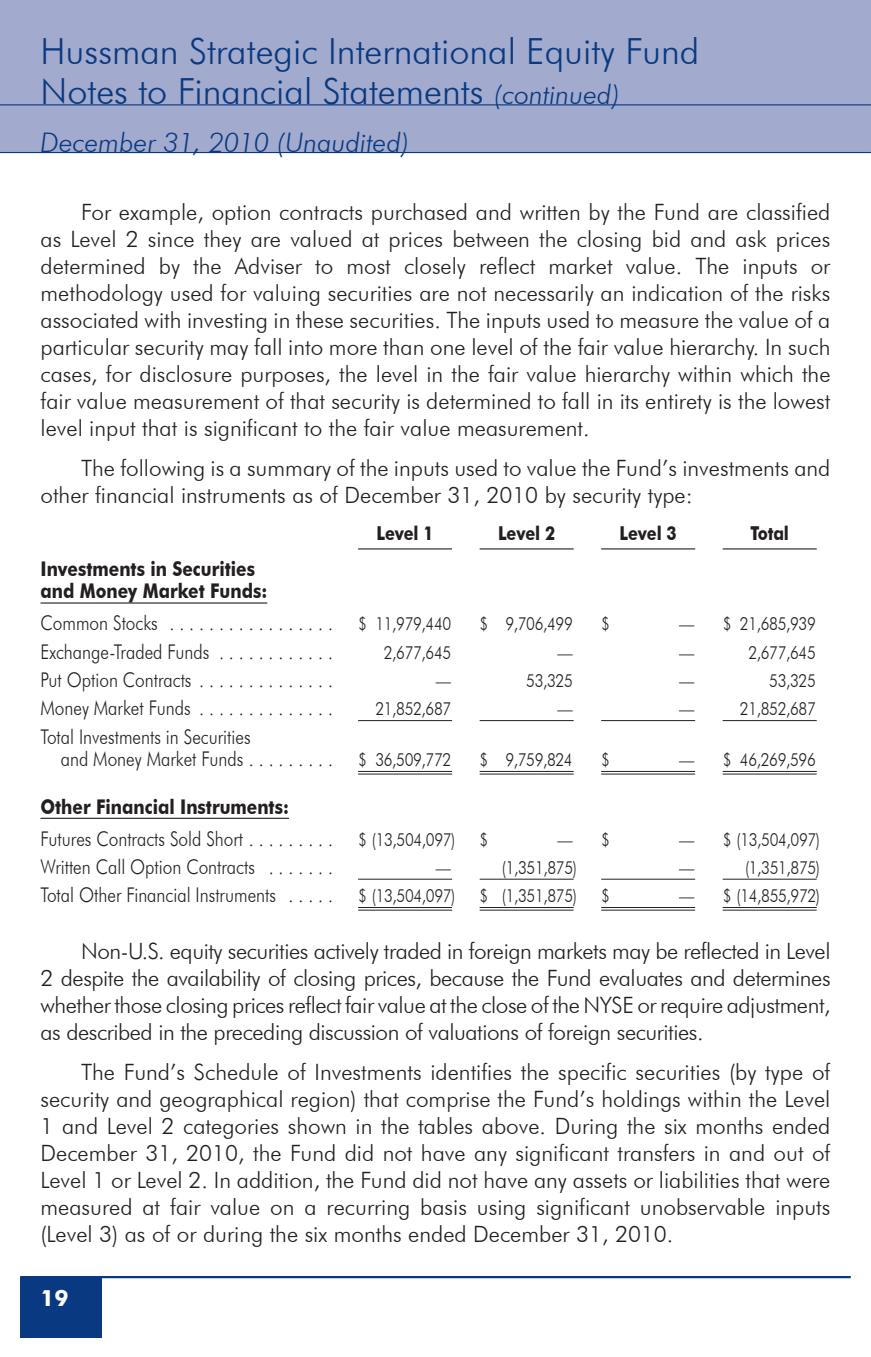
<style>
.page{position:relative;width:871px;height:1357px;background:#fff}
.page>*{position:absolute;margin:0;border:0;box-sizing:border-box;transform-origin:0 0}
.Page_Header{font:300 36px/40.5px "Futura BT";color:#083981}
.Page_Header-2{font:italic 300 27px "Futura BT";color:#083981}
.Body_Copy{font:300 22.5px/27px "Futura BT";color:#231f20;text-align:justify}
.t1{font:700 22.5px "Futura BT";color:#fff}
.INPUTS_-_Stub{font:300 20.25px/22.5px "Futura BT";color:#231f20;scale:.85 1}
.INPUTS_-_Stub_Underl{font:700 20.25px/22.5px "Futura BT";color:#231f20;scale:.85 1}
.INPUTS_-_Stub-2{font:700 20.25px "Futura BT";color:#231f20;scale:.85 1}
.INPUTS_-_Header{font:700 19.12px "Futura BT";letter-spacing:-.01em;color:#231f20;scale:.85 1}
.INPUTS_-_Values{font:300 18px "Futura BT";letter-spacing:-.025em;color:#231f20;scale:.85 1}
.INPUTS_-_Values_Doub{font:300 18px "Futura BT";letter-spacing:-.025em;color:#231f20;scale:.85 1}
.INPUTS_-_Values_Sing{font:300 18px "Futura BT";letter-spacing:-.025em;color:#231f20;scale:.85 1}
.s1{font-style:italic;font-size:27px}
</style>
<div class="page">
<div style="left:20px;top:1277px;width:81px;height:61px;background:#083981"></div>
<hr style="left:20px;top:1276px;width:830px;height:2px;background:#083981">
<div style="left:0;top:0;width:871px;height:152px;background:#a2aacd"></div>
<hr style="left:0;top:104px;width:871px;height:1px;background:#083981">
<hr style="left:0;top:152px;width:871px;height:1px;background:#083981">
<hr style="left:358px;top:548px;width:94px;height:1px;background:#231f20">
<hr style="left:480px;top:548px;width:93px;height:1px;background:#231f20">
<hr style="left:601px;top:548px;width:94px;height:1px;background:#231f20">
<hr style="left:723px;top:548px;width:93px;height:1px;background:#231f20">
<hr style="left:40px;top:602px;width:227px;height:1px;background:#231f20">
<hr style="left:358px;top:720px;width:94px;height:1px;background:#231f20">
<hr style="left:480px;top:720px;width:93px;height:1px;background:#231f20">
<hr style="left:601px;top:720px;width:94px;height:1px;background:#231f20">
<hr style="left:723px;top:720px;width:93px;height:1px;background:#231f20">
<hr style="left:358px;top:771px;width:94px;height:1px;background:#231f20">
<hr style="left:358px;top:774px;width:94px;height:1px;background:#231f20">
<hr style="left:480px;top:771px;width:93px;height:1px;background:#231f20">
<hr style="left:480px;top:774px;width:93px;height:1px;background:#231f20">
<hr style="left:601px;top:771px;width:94px;height:1px;background:#231f20">
<hr style="left:601px;top:774px;width:94px;height:1px;background:#231f20">
<hr style="left:723px;top:771px;width:93px;height:1px;background:#231f20">
<hr style="left:723px;top:774px;width:93px;height:1px;background:#231f20">
<hr style="left:40px;top:818px;width:249px;height:1px;background:#231f20">
<hr style="left:358px;top:879px;width:94px;height:1px;background:#231f20">
<hr style="left:480px;top:879px;width:93px;height:1px;background:#231f20">
<hr style="left:601px;top:879px;width:94px;height:1px;background:#231f20">
<hr style="left:723px;top:879px;width:93px;height:1px;background:#231f20">
<hr style="left:358px;top:907px;width:94px;height:1px;background:#231f20">
<hr style="left:358px;top:910px;width:94px;height:1px;background:#231f20">
<hr style="left:480px;top:907px;width:93px;height:1px;background:#231f20">
<hr style="left:480px;top:910px;width:93px;height:1px;background:#231f20">
<hr style="left:601px;top:907px;width:94px;height:1px;background:#231f20">
<hr style="left:601px;top:910px;width:94px;height:1px;background:#231f20">
<hr style="left:723px;top:907px;width:93px;height:1px;background:#231f20">
<hr style="left:723px;top:910px;width:93px;height:1px;background:#231f20">
<p class="Page_Header" style="left:40px;top:30px;width:660px">Hussman Strategic International Equity Fund<br>Notes to Financial Statements <span class="s1">(continued)</span></p>
<p class="Page_Header-2" style="left:40px;top:126px;width:370px">December 31, 2010 (Unaudited)</p>
<p class="Body_Copy" style="left:40px;top:198px;width:791px;text-indent:40px">For example, option contracts purchased and written by the Fund are classified as Level 2 since they are valued at prices between the closing bid and ask prices determined by the Adviser to most closely reflect market value. The inputs or methodology used for valuing securities are not necessarily an indication of the risks associated with investing in these securities. The inputs used to measure the value of a particular security may fall into more than one level of the fair value hierarchy. In such cases, for disclosure purposes, the level in the fair value hierarchy within which the fair value measurement of that security is determined to fall in its entirety is the lowest level input that is significant to the fair value measurement.</p>
<p class="Body_Copy" style="left:40px;top:454px;width:791px;text-indent:40px">The following is a summary of the inputs used to value the Fund’s investments and other financial instruments as of December 31, 2010 by security type:</p>
<p class="INPUTS_-_Header" style="left:376px;top:522px;width:69px">Level 1</p>
<p class="INPUTS_-_Header" style="left:498px;top:522px;width:69px">Level 2</p>
<p class="INPUTS_-_Header" style="left:619px;top:522px;width:69px">Level 3</p>
<p class="INPUTS_-_Header" style="left:750px;top:522px;width:47px">Total</p>
<p class="INPUTS_-_Stub_Underl" style="left:40px;top:557px;width:268px">Investments in Securities and Money Market Funds:</p>
<p class="INPUTS_-_Stub" style="left:40px;top:612px;width:140px">Common Stocks</p>
<p class="INPUTS_-_Values" style="left:358px;top:613px;width:111px">$ 11,979,440</p>
<p class="INPUTS_-_Values" style="left:480px;top:613px;width:111px">$ 9,706,499</p>
<p class="INPUTS_-_Values" style="left:601px;top:613px;width:12px">$</p>
<p class="INPUTS_-_Values" style="left:679px;top:613px;width:20px">—</p>
<p class="INPUTS_-_Values" style="left:723px;top:613px;width:111px">$ 21,685,939</p>
<p class="INPUTS_-_Stub" style="left:40px;top:640px;width:200px">Exchange-Traded Funds</p>
<p class="INPUTS_-_Values" style="left:384px;top:641px;width:81px">2,677,645</p>
<p class="INPUTS_-_Values" style="left:557px;top:641px;width:20px">—</p>
<p class="INPUTS_-_Values" style="left:679px;top:641px;width:19px">—</p>
<p class="INPUTS_-_Values" style="left:748px;top:641px;width:81px">2,677,645</p>
<p class="INPUTS_-_Stub" style="left:40px;top:668px;width:179px">Put Option Contracts</p>
<p class="INPUTS_-_Values" style="left:436px;top:670px;width:20px">—</p>
<p class="INPUTS_-_Values" style="left:526px;top:670px;width:56px">53,325</p>
<p class="INPUTS_-_Values" style="left:679px;top:670px;width:19px">—</p>
<p class="INPUTS_-_Values" style="left:769px;top:670px;width:56px">53,325</p>
<p class="INPUTS_-_Stub" style="left:40px;top:697px;width:178px">Money Market Funds</p>
<p class="INPUTS_-_Values_Sing" style="left:375px;top:698px;width:91px">21,852,687</p>
<p class="INPUTS_-_Values_Sing" style="left:557px;top:698px;width:20px">—</p>
<p class="INPUTS_-_Values_Sing" style="left:679px;top:698px;width:19px">—</p>
<p class="INPUTS_-_Values_Sing" style="left:740px;top:698px;width:91px">21,852,687</p>
<p class="INPUTS_-_Stub" style="left:61px;top:725px;width:225px;text-indent:-20px">Total Investments in Securities and Money Market Funds</p>
<p class="INPUTS_-_Values_Doub" style="left:358px;top:749px;width:111px">$ 36,509,772</p>
<p class="INPUTS_-_Values_Doub" style="left:480px;top:749px;width:111px">$ 9,759,824</p>
<p class="INPUTS_-_Values_Doub" style="left:601px;top:749px;width:12px">$</p>
<p class="INPUTS_-_Values_Doub" style="left:679px;top:749px;width:20px">—</p>
<p class="INPUTS_-_Values_Doub" style="left:723px;top:749px;width:111px">$ 46,269,596</p>
<p class="INPUTS_-_Stub-2" style="left:40px;top:794px;width:294px">Other Financial Instruments:</p>
<p class="INPUTS_-_Stub" style="left:40px;top:827px;width:240px">Futures Contracts Sold Short</p>
<p class="INPUTS_-_Values" style="left:358px;top:828px;width:116px">$ (13,504,097)</p>
<p class="INPUTS_-_Values" style="left:480px;top:828px;width:12px">$</p>
<p class="INPUTS_-_Values" style="left:557px;top:828px;width:20px">—</p>
<p class="INPUTS_-_Values" style="left:601px;top:828px;width:12px">$</p>
<p class="INPUTS_-_Values" style="left:679px;top:828px;width:20px">—</p>
<p class="INPUTS_-_Values" style="left:723px;top:828px;width:116px">$ (13,504,097)</p>
<p class="INPUTS_-_Stub" style="left:40px;top:855px;width:254px">Written Call Option Contracts</p>
<p class="INPUTS_-_Values_Sing" style="left:436px;top:857px;width:20px">—</p>
<p class="INPUTS_-_Values_Sing" style="left:502px;top:857px;width:90px">(1,351,875)</p>
<p class="INPUTS_-_Values_Sing" style="left:679px;top:857px;width:19px">—</p>
<p class="INPUTS_-_Values_Sing" style="left:745px;top:857px;width:90px">(1,351,875)</p>
<p class="INPUTS_-_Stub" style="left:40px;top:884px;width:279px">Total Other Financial Instruments</p>
<p class="INPUTS_-_Values_Doub" style="left:358px;top:885px;width:116px">$ (13,504,097)</p>
<p class="INPUTS_-_Values_Doub" style="left:480px;top:885px;width:116px">$ (1,351,875)</p>
<p class="INPUTS_-_Values_Doub" style="left:601px;top:885px;width:12px">$</p>
<p class="INPUTS_-_Values_Doub" style="left:679px;top:885px;width:20px">—</p>
<p class="INPUTS_-_Values_Doub" style="left:723px;top:885px;width:116px">$ (14,855,972)</p>
<p class="Body_Copy" style="left:40px;top:937px;width:791px;text-indent:40px">Non-U.S. equity securities actively traded in foreign markets may be reflected in Level 2 despite the availability of closing prices, because the Fund evaluates and determines whether those closing prices reflect fair value at the close of the NYSE or require adjustment, as described in the preceding discussion of valuations of foreign securities.</p>
<p class="Body_Copy" style="left:40px;top:1058px;width:791px;text-indent:40px">The Fund’s Schedule of Investments identifies the specific securities (by type of security and geographical region) that comprise the Fund’s holdings within the Level 1 and Level 2 categories shown in the tables above. During the six months ended December 31, 2010, the Fund did not have any significant transfers in and out of Level 1 or Level 2. In addition, the Fund did not have any assets or liabilities that were measured at fair value on a recurring basis using significant unobservable inputs (Level 3) as of or during the six months ended December 31, 2010.</p>
<p class="t1" style="left:40px;top:1284px;width:30px">19</p>
</div>
